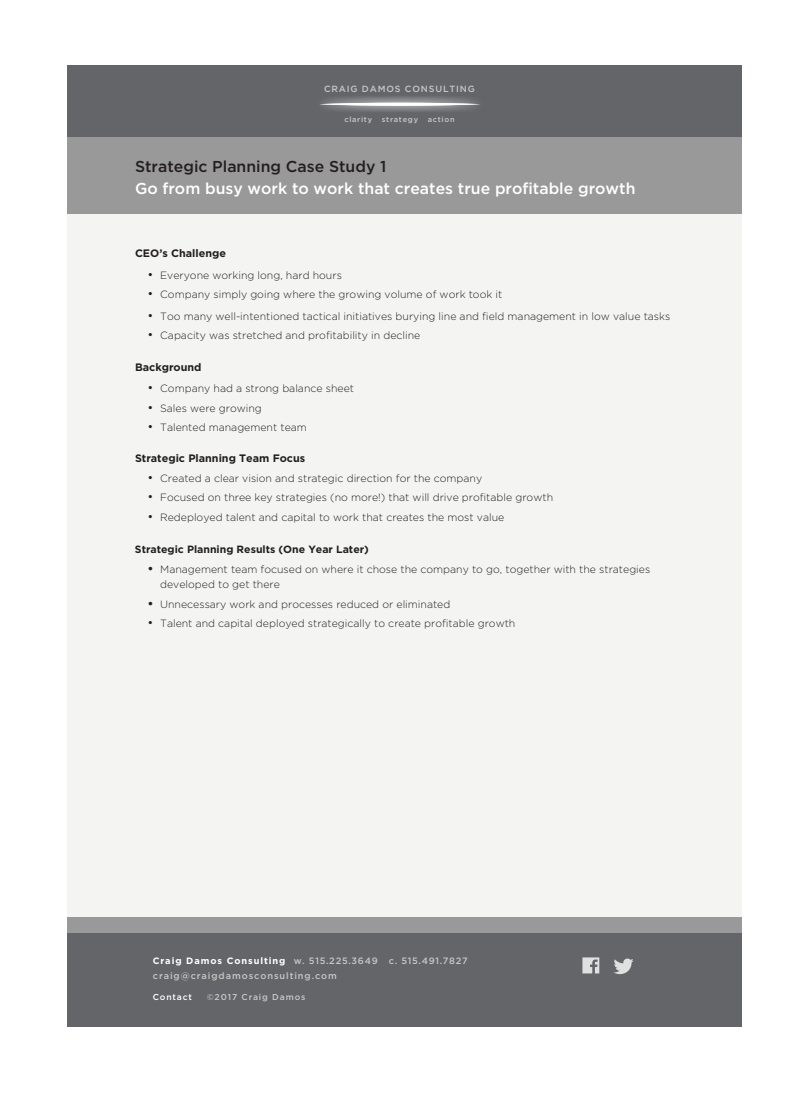
<style>
.page{position:relative;width:810px;height:1107px;background:#fff}
.page>*{position:absolute;margin:0;border:0;box-sizing:border-box;transform-origin:0 0}
.t1{font:500 15.75px "Gotham";color:#fff}
.t2{font:500 15.75px "Gotham";color:#231f20}
.t3{font:700 10.8px "Gotham";color:#231f20}
.t4{font:300 10.5px/15px "Gotham";color:#231f20}
.t5{font:700 10.5px "Gotham";color:#231f20}
.t6{font:500 9.15px/14.5px "Gotham";letter-spacing:.1em;color:#c8c6c5}
.t7{font:500 9px "Gotham";letter-spacing:.095em;color:#c8c6c5}
.t8{font:500 8.55px "Gotham";letter-spacing:.1em;color:#cac7c6}
.t9{font:500 8.55px "Gotham";letter-spacing:.1em;color:#fff}
.t10{font:500 7.35px "Gotham";letter-spacing:.1em;color:#cac7c6}
.s1{font-size:12.6px}
.s2{font-weight:500;font-size:12.6px}
.s3{font-weight:700;color:#fff}
</style>
<div class="page">
<div style="left:68px;top:65px;width:674px;height:961px;background:#9a999a"></div>
<div style="left:68px;top:214px;width:674px;height:703px;background:#f4f4f3"></div>
<div style="left:68px;top:65px;width:674px;height:72px;background:#646569"></div>
<div style="left:68px;top:933px;width:674px;height:93px;background:#646569"></div>
<svg style="left:582px;top:957px;width:17px;height:16px"></svg>
<svg style="left:614px;top:959px;width:20px;height:15px"></svg>
<div style="left:314px;top:95px;width:172px;height:19px;background:#fff;opacity:.75"></div>
<svg style="left:319px;top:103px;width:161px;height:3px"></svg>
<p class="t7" style="left:324px;top:83px;width:152px">CRAIG DAMOS CONSULTING</p>
<p class="t10" style="left:344px;top:115px;width:29px">clarity</p>
<p class="t10" style="left:382px;top:115px;width:38px">strategy</p>
<p class="t10" style="left:428px;top:115px;width:28px">action</p>
<h1 class="t2" style="left:135px;top:158px;width:253px">Strategic Planning Case Study 1</h1>
<h1 class="t1" style="left:135px;top:179px;width:502px">Go from busy work to work that creates true profitable growth</h1>
<p class="t3" style="left:135px;top:247px;width:93px">CEO’s Challenge</p>
<p class="t4" style="left:148px;top:267px;width:196px"><span class="s1">•</span> Everyone working long, hard hours</p>
<p class="t4" style="left:148px;top:287px;width:356px"><span class="s1">•</span> Company simply going where the growing volume of work took it</p>
<p class="t4" style="left:148px;top:308px;width:524px"><span class="s1">•</span> Too many well-intentioned tactical initiatives burying line and field management in low value tasks</p>
<p class="t4" style="left:148px;top:328px;width:274px"><span class="s1">•</span> Capacity was stretched and profitability in decline</p>
<p class="t3" style="left:135px;top:361px;width:68px">Background</p>
<p class="t4" style="left:148px;top:381px;width:208px"><span class="s1">•</span> Company had a strong balance sheet</p>
<p class="t4" style="left:148px;top:401px;width:116px"><span class="s1">•</span> Sales were growing</p>
<p class="t4" style="left:148px;top:420px;width:161px"><span class="s1">•</span> Talented management team</p>
<p class="t3" style="left:135px;top:452px;width:172px">Strategic Planning Team Focus</p>
<p class="t4" style="left:148px;top:471px;width:336px"><span class="s1">•</span> Created a clear vision and strategic direction for the company</p>
<p class="t4" style="left:148px;top:490px;width:407px"><span class="s1">•</span> Focused on three key strategies (no more!) that will drive profitable growth</p>
<p class="t4" style="left:148px;top:510px;width:358px"><span class="s1">•</span> Redeployed talent and capital to work that creates the most value</p>
<p class="t5" style="left:135px;top:543px;width:235px">Strategic Planning Results (One Year Later)</p>
<p class="t4" style="left:160px;top:562px;width:492px;text-indent:-13px"><span class="s2">•</span> Management team focused on where it chose the company to go, together with the strategies developed to get there</p>
<p class="t4" style="left:148px;top:596px;width:304px"><span class="s2">•</span> Unnecessary work and processes reduced or eliminated</p>
<p class="t4" style="left:148px;top:616px;width:369px"><span class="s1">•</span> Talent and capital deployed strategically to create profitable growth</p>
<p class="t6" style="left:153px;top:953px;width:316px"><span class="s3">Craig Damos Consulting</span> w. 515.225.3649 c. 515.491.7827 craig@craigdamosconsulting.com</p>
<p class="t9" style="left:153px;top:992px;width:41px">Contact</p>
<p class="t8" style="left:207px;top:992px;width:100px">©2017 Craig Damos</p>
</div>
